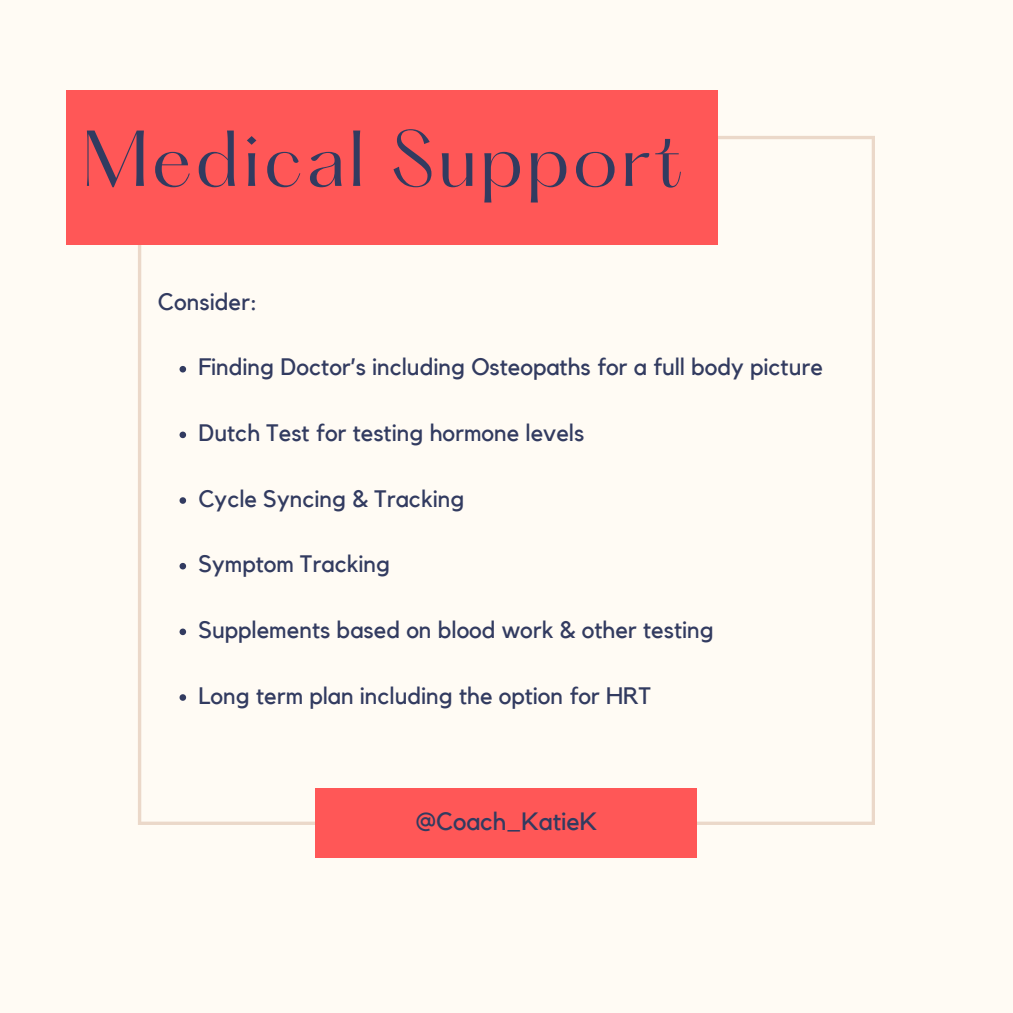
<style>
.page{position:relative;width:1013px;height:1013px;background:#fff}
.page>*{position:absolute;margin:0;border:0;box-sizing:border-box;transform-origin:0 0}
.t1{font:69.12px "Hatton";letter-spacing:.045em;color:#323b60}
.t2{font:25px "Kollektif";color:#323b60}
.t3{font:23.75px "Kollektif";color:#323b60}
</style>
<div class="page">
<div style="left:0;top:0;width:1012px;height:1012px;background:#fffbf4"></div>
<svg style="left:138px;top:136px;width:737px;height:689px"></svg>
<div style="left:315px;top:788px;width:382px;height:70px;background:#ff5757"></div>
<svg style="left:179px;top:366px;width:7px;height:6px"></svg>
<svg style="left:179px;top:431px;width:7px;height:7px"></svg>
<svg style="left:179px;top:497px;width:7px;height:7px"></svg>
<svg style="left:179px;top:563px;width:7px;height:6px"></svg>
<svg style="left:179px;top:628px;width:7px;height:7px"></svg>
<svg style="left:179px;top:694px;width:7px;height:6px"></svg>
<div style="left:66px;top:90px;width:651px;height:155px;background:#ff5757"></div>
<p class="t1" style="left:82px;top:126px;width:603px">Medical Support</p>
<h1 class="t3" style="left:158px;top:290px;width:101px">Consider:</h1>
<p class="t3" style="left:198px;top:356px;width:626px">Finding Doctor’s including Osteopaths for a full body picture</p>
<p class="t3" style="left:198px;top:422px;width:387px">Dutch Test for testing hormone levels</p>
<p class="t3" style="left:198px;top:487px;width:268px">Cycle Syncing &amp; Tracking</p>
<p class="t3" style="left:198px;top:553px;width:193px">Symptom Tracking</p>
<p class="t3" style="left:198px;top:618px;width:517px">Supplements based on blood work &amp; other testing</p>
<p class="t3" style="left:198px;top:684px;width:454px">Long term plan including the option for HRT</p>
<p class="t2" style="left:416px;top:810px;width:183px">@Coach_KatieK</p>
</div>
